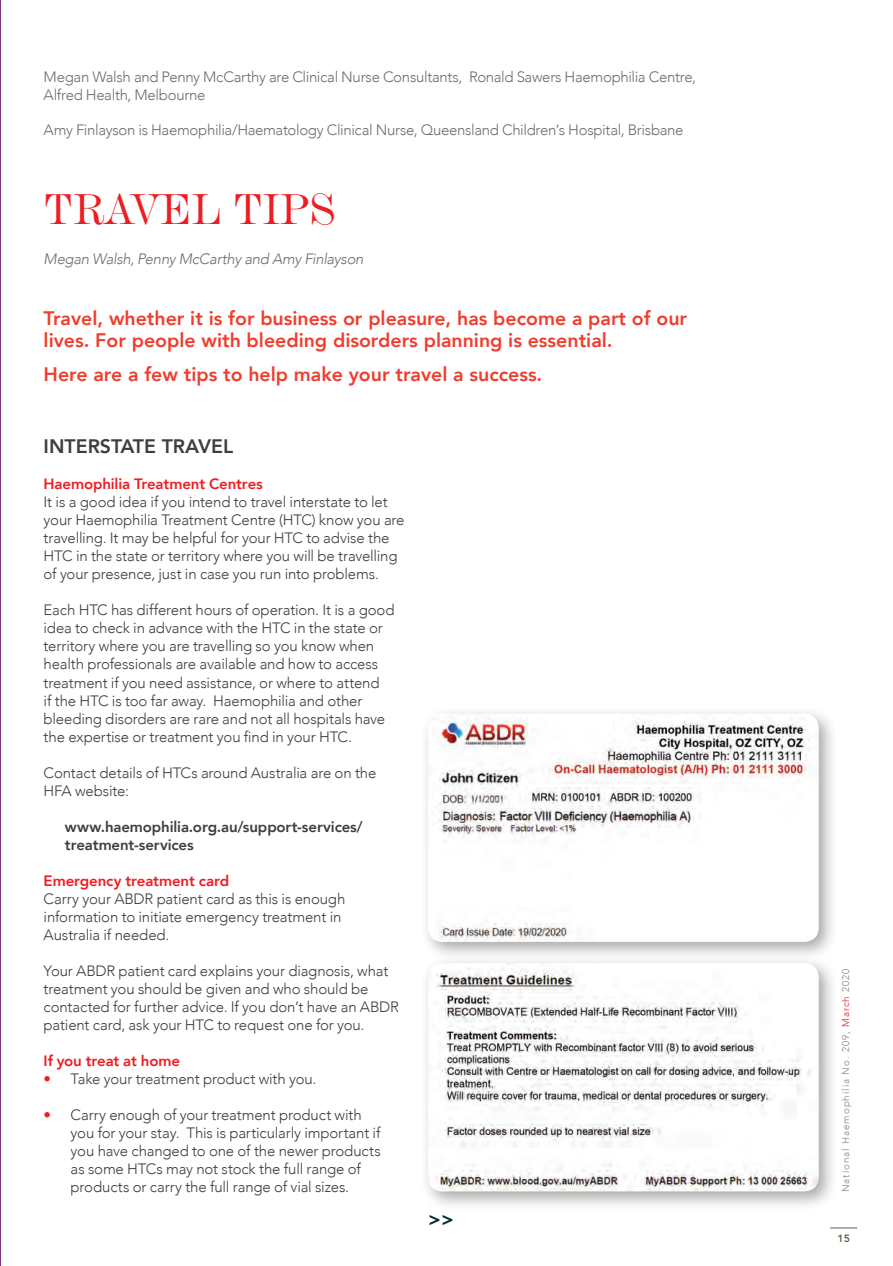
<style>
.page{position:relative;width:893px;height:1266px;background:#fff}
.page>*{position:absolute;margin:0;border:0;box-sizing:border-box;transform-origin:0 0}
.t1{font:45px "De Vinne BT";color:#ee1d23}
.t2{font:800 19.5px/22.5px "Avenir";color:#ef3e2e}
.t3{font:800 19.5px "Avenir";color:#3e3e3f}
.t4{font:800 19.5px "Avenir";color:#002d33}
.t5{font:300 15px/18px "Avenir";letter-spacing:-.01em;color:#3e3e3f}
.t6{font:300 15px/18px "Avenir";letter-spacing:-.02em;color:#6c6d70}
.t7{font:800 15px "Avenir";letter-spacing:-.01em;color:#ee1d23}
.t8{font:800 15px/18px "Avenir";letter-spacing:-.01em;color:#3e3e3f}
.t9{font:italic 300 15px "Avenir";letter-spacing:-.02em;color:#6c6d70}
.t10{font:800 10.5px "Avenir";color:#685d49}
.t11{font:300 9.75px "Avenir";letter-spacing:.1em;color:#808285}
.s1{color:#ee1d23}
</style>
<div class="page">
<svg style="left:830px;top:1227px;width:27px;height:1px"></svg>
<hr style="left:0;top:0;width:1px;height:1265px;background:#7a367f">
<div style="left:420px;top:954px;width:418px;height:257px;background:#231f20;opacity:.4"></div>
<img style="left:428px;top:963px;width:390px;height:227px">
<div style="left:420px;top:705px;width:418px;height:256px;background:#231f20;opacity:.4"></div>
<img style="left:428px;top:713px;width:390px;height:228px">
<p class="t6" style="left:44px;top:68px;width:654px">Megan Walsh and Penny McCarthy are Clinical Nurse Consultants, Ronald Sawers Haemophilia Centre,<br>Alfred Health, Melbourne</p>
<p class="t6" style="left:44px;top:121px;width:641px">Amy Finlayson is Haemophilia/Haematology Clinical Nurse, Queensland Children’s Hospital, Brisbane</p>
<h1 class="t1" style="left:44px;top:182px;width:293px">TRAVEL TIPS</h1>
<p class="t9" style="left:44px;top:250px;width:321px">Megan Walsh, Penny McCarthy and Amy Finlayson</p>
<h2 class="t2" style="left:44px;top:306px;width:645px">Travel, whether it is for business or pleasure, has become a part of our lives. For people with bleeding disorders planning is essential.</h2>
<h2 class="t2" style="left:44px;top:363px;width:500px">Here are a few tips to help make your travel a success.</h2>
<h2 class="t3" style="left:44px;top:431px;width:191px">INTERSTATE TRAVEL</h2>
<p class="t7" style="left:44px;top:472px;width:221px">Haemophilia Treatment Centres</p>
<p class="t5" style="left:44px;top:493px;width:362px">It is a good idea if you intend to travel interstate to let your Haemophilia Treatment Centre (HTC) know you are travelling. It may be helpful for your HTC to advise the HTC in the state or territory where you will be travelling of your presence, just in case you run into problems.</p>
<p class="t5" style="left:44px;top:601px;width:352px">Each HTC has different hours of operation. It is a good idea to check in advance with the HTC in the state or territory where you are travelling so you know when health professionals are available and how to access treatment if you need assistance, or where to attend<br>if the HTC is too far away. Haemophilia and other bleeding disorders are rare and not all hospitals have the expertise or treatment you find in your HTC.</p>
<p class="t5" style="left:44px;top:763px;width:334px">Contact details of HTCs around Australia are on the<br>HFA website:</p>
<p class="t8" style="left:65px;top:817px;width:299px">www.haemophilia.org.au/support-services/ treatment-services</p>
<p class="t7" style="left:44px;top:868px;width:187px">Emergency treatment card</p>
<p class="t5" style="left:44px;top:889px;width:303px">Carry your ABDR patient card as this is enough information to initiate emergency treatment in<br>Australia if needed.</p>
<p class="t5" style="left:44px;top:961px;width:357px">Your ABDR patient card explains your diagnosis, what treatment you should be given and who should be contacted for further advice. If you don’t have an ABDR patient card, ask your HTC to request one for you.</p>
<p class="t7" style="left:44px;top:1048px;width:138px">If you treat at home</p>
<p class="t5" style="left:44px;top:1069px;width:274px"><span class="s1">•</span> Take your treatment product with you.</p>
<p class="t5" style="left:71px;top:1105px;width:312px;text-indent:-27px"><span class="s1">•</span> Carry enough of your treatment product with you for your stay. This is particularly important if you have changed to one of the newer products as some HTCs may not stock the full range of products or carry the full range of vial sizes.</p>
<h2 class="t4" style="left:428px;top:1203px;width:27px">&gt;&gt;</h2>
<p class="t11" style="left:840px;top:1191px;width:225px;rotate:-90deg">National Haemophilia No. 209, <span class="s1">March</span> 2020</p>
<p class="t10" style="left:837px;top:1229px;width:14px">15</p>
</div>
